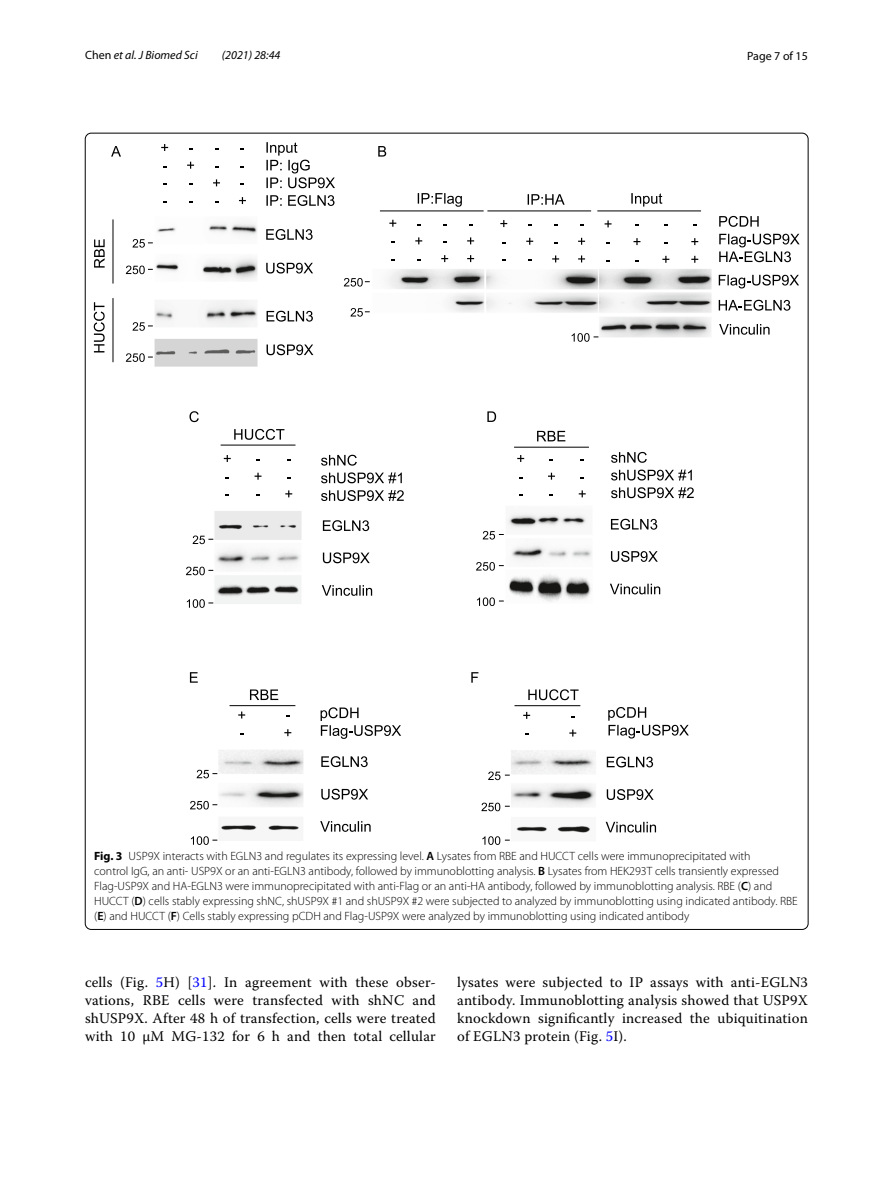
<style>
.page{position:relative;width:893px;height:1187px;background:#fff}
.page>*{position:absolute;margin:0;border:0;box-sizing:border-box;transform-origin:0 0}
.t1{font:14.7px/18px "Warnock Pro";letter-spacing:.015em;color:#000;text-align:justify}
.t2{font:300 12px/15px "Myriad Pro";color:#000}
.t3{font:italic 12px "Myriad Pro";color:#000}
.t4{font:12px "Myriad Pro";color:#000}
.s1{font-style:normal}
.s2{font-weight:700}
.s3{font-weight:600}
.s4{color:#00f}
</style>
<div class="page">
<img style="left:155px;top:219px;width:556px;height:622px">
<svg style="left:161px;top:144px;width:7px;height:7px"></svg>
<svg style="left:187px;top:162px;width:7px;height:7px"></svg>
<svg style="left:213px;top:179px;width:7px;height:7px"></svg>
<svg style="left:239px;top:197px;width:7px;height:7px"></svg>
<svg style="left:266px;top:142px;width:69px;height:46px"></svg>
<svg style="left:266px;top:195px;width:16px;height:11px"></svg>
<svg style="left:288px;top:195px;width:46px;height:11px"></svg>
<svg style="left:266px;top:229px;width:47px;height:11px"></svg>
<svg style="left:266px;top:262px;width:47px;height:11px"></svg>
<hr style="left:113px;top:219px;width:1px;height:64px;background:#000">
<svg style="left:94px;top:239px;width:11px;height:28px"></svg>
<svg style="left:94px;top:302px;width:11px;height:50px"></svg>
<hr style="left:113px;top:298px;width:1px;height:64px;background:#000">
<svg style="left:267px;top:311px;width:46px;height:10px"></svg>
<svg style="left:267px;top:344px;width:46px;height:11px"></svg>
<svg style="left:389px;top:220px;width:7px;height:7px"></svg>
<svg style="left:415px;top:237px;width:7px;height:7px"></svg>
<svg style="left:467px;top:237px;width:7px;height:7px"></svg>
<svg style="left:441px;top:255px;width:7px;height:7px"></svg>
<svg style="left:467px;top:255px;width:7px;height:7px"></svg>
<svg style="left:719px;top:274px;width:80px;height:14px"></svg>
<svg style="left:719px;top:216px;width:40px;height:11px"></svg>
<svg style="left:719px;top:233px;width:81px;height:29px"></svg>
<svg style="left:719px;top:324px;width:50px;height:11px"></svg>
<svg style="left:500px;top:220px;width:7px;height:7px"></svg>
<svg style="left:526px;top:238px;width:7px;height:7px"></svg>
<svg style="left:578px;top:238px;width:7px;height:7px"></svg>
<svg style="left:552px;top:255px;width:7px;height:7px"></svg>
<svg style="left:578px;top:255px;width:7px;height:7px"></svg>
<svg style="left:605px;top:220px;width:7px;height:7px"></svg>
<svg style="left:633px;top:238px;width:7px;height:7px"></svg>
<svg style="left:691px;top:238px;width:7px;height:7px"></svg>
<svg style="left:662px;top:256px;width:7px;height:7px"></svg>
<svg style="left:691px;top:256px;width:7px;height:7px"></svg>
<hr style="left:380px;top:210px;width:104px;height:1px;background:#000">
<hr style="left:487px;top:210px;width:104px;height:1px;background:#000">
<hr style="left:597px;top:210px;width:104px;height:1px;background:#000">
<svg style="left:418px;top:193px;width:44px;height:14px"></svg>
<svg style="left:528px;top:194px;width:37px;height:11px"></svg>
<svg style="left:631px;top:193px;width:31px;height:13px"></svg>
<svg style="left:719px;top:300px;width:71px;height:11px"></svg>
<svg style="left:321px;top:454px;width:36px;height:11px"></svg>
<svg style="left:321px;top:472px;width:81px;height:11px"></svg>
<svg style="left:321px;top:490px;width:83px;height:11px"></svg>
<svg style="left:517px;top:455px;width:7px;height:7px"></svg>
<svg style="left:548px;top:472px;width:7px;height:7px"></svg>
<svg style="left:579px;top:490px;width:7px;height:7px"></svg>
<svg style="left:323px;top:552px;width:47px;height:11px"></svg>
<svg style="left:322px;top:585px;width:50px;height:10px"></svg>
<svg style="left:224px;top:455px;width:7px;height:7px"></svg>
<svg style="left:255px;top:472px;width:6px;height:7px"></svg>
<svg style="left:285px;top:490px;width:7px;height:7px"></svg>
<svg style="left:487px;top:411px;width:9px;height:11px"></svg>
<svg style="left:190px;top:672px;width:8px;height:10px"></svg>
<svg style="left:537px;top:431px;width:28px;height:10px"></svg>
<svg style="left:234px;top:429px;width:50px;height:11px"></svg>
<hr style="left:514px;top:447px;width:75px;height:1px;background:#000">
<hr style="left:221px;top:445px;width:74px;height:1px;background:#000">
<svg style="left:323px;top:520px;width:46px;height:11px"></svg>
<svg style="left:611px;top:452px;width:36px;height:11px"></svg>
<svg style="left:611px;top:469px;width:81px;height:11px"></svg>
<svg style="left:611px;top:487px;width:83px;height:11px"></svg>
<svg style="left:611px;top:551px;width:47px;height:11px"></svg>
<svg style="left:610px;top:583px;width:50px;height:11px"></svg>
<svg style="left:611px;top:518px;width:46px;height:11px"></svg>
<svg style="left:238px;top:711px;width:7px;height:7px"></svg>
<svg style="left:284px;top:729px;width:7px;height:7px"></svg>
<svg style="left:321px;top:707px;width:80px;height:31px"></svg>
<svg style="left:250px;top:689px;width:28px;height:11px"></svg>
<hr style="left:230px;top:705px;width:65px;height:1px;background:#000">
<svg style="left:523px;top:711px;width:7px;height:7px"></svg>
<svg style="left:569px;top:729px;width:7px;height:7px"></svg>
<svg style="left:528px;top:689px;width:51px;height:11px"></svg>
<hr style="left:514px;top:705px;width:66px;height:1px;background:#000">
<svg style="left:608px;top:707px;width:81px;height:31px"></svg>
<svg style="left:321px;top:788px;width:47px;height:11px"></svg>
<svg style="left:320px;top:821px;width:51px;height:10px"></svg>
<svg style="left:321px;top:756px;width:47px;height:11px"></svg>
<svg style="left:607px;top:789px;width:47px;height:11px"></svg>
<svg style="left:606px;top:821px;width:50px;height:11px"></svg>
<svg style="left:607px;top:756px;width:46px;height:11px"></svg>
<svg style="left:111px;top:146px;width:10px;height:10px"></svg>
<svg style="left:378px;top:146px;width:8px;height:10px"></svg>
<svg style="left:189px;top:411px;width:10px;height:11px"></svg>
<svg style="left:471px;top:672px;width:7px;height:10px"></svg>
<svg style="left:126px;top:265px;width:27px;height:9px"></svg>
<svg style="left:126px;top:353px;width:27px;height:9px"></svg>
<svg style="left:133px;top:239px;width:20px;height:9px"></svg>
<svg style="left:133px;top:322px;width:20px;height:9px"></svg>
<svg style="left:572px;top:333px;width:26px;height:9px"></svg>
<svg style="left:350px;top:308px;width:20px;height:8px"></svg>
<svg style="left:344px;top:278px;width:26px;height:8px"></svg>
<svg style="left:187px;top:599px;width:26px;height:8px"></svg>
<svg style="left:477px;top:597px;width:27px;height:9px"></svg>
<svg style="left:191px;top:836px;width:26px;height:8px"></svg>
<svg style="left:482px;top:836px;width:28px;height:8px"></svg>
<svg style="left:186px;top:566px;width:27px;height:9px"></svg>
<svg style="left:193px;top:535px;width:20px;height:9px"></svg>
<svg style="left:476px;top:562px;width:28px;height:8px"></svg>
<svg style="left:483px;top:531px;width:21px;height:8px"></svg>
<svg style="left:190px;top:800px;width:27px;height:9px"></svg>
<svg style="left:197px;top:769px;width:20px;height:9px"></svg>
<svg style="left:481px;top:802px;width:29px;height:9px"></svg>
<svg style="left:488px;top:771px;width:22px;height:9px"></svg>
<p class="t3" style="left:85px;top:48px;width:114px"><span class="s1">Chen</span> et al. J Biomed Sci</p>
<p class="t3" style="left:222px;top:48px;width:60px">(2021) 28:44</p>
<p class="t4" style="left:747px;top:48px;width:62px">Page 7 of 15</p>
<p class="t2" style="left:94px;top:848px;width:705px"><span class="s2">Fig. 3</span> USP9X interacts with EGLN3 and regulates its expressing level. <span class="s3">A</span> Lysates from RBE and HUCCT cells were immunoprecipitated with<br>control IgG, an anti- USP9X or an anti-EGLN3 antibody, followed by immunoblotting analysis. <span class="s3">B</span> Lysates from HEK293T cells transiently expressed Flag-USP9X and HA-EGLN3 were immunoprecipitated with anti-Flag or an anti-HA antibody, followed by immunoblotting analysis. RBE (<span class="s3">C</span>) and HUCCT (<span class="s3">D</span>) cells stably expressing shNC, shUSP9X #1 and shUSP9X #2 were subjected to analyzed by immunoblotting using indicated antibody. RBE (<span class="s3">E</span>) and HUCCT (<span class="s3">F</span>) Cells stably expressing pCDH and Flag-USP9X were analyzed by immunoblotting using indicated antibody</p>
<p class="t1" style="left:85px;top:972px;width:352px">cells (Fig. <span class="s4">5</span>H) [<span class="s4">31</span>]. In agreement with these obser&shy;vations, RBE cells were transfected with shNC and shUSP9X. After 48 h of transfection, cells were treated with 10 μM MG-132 for 6 h and then total cellular</p>
<p class="t1" style="left:457px;top:972px;width:352px">lysates were subjected to IP assays with anti-EGLN3 antibody. Immunoblotting analysis showed that USP9X knockdown significantly increased the ubiquitination of EGLN3 protein (Fig. <span class="s4">5</span>I).</p>
</div>
